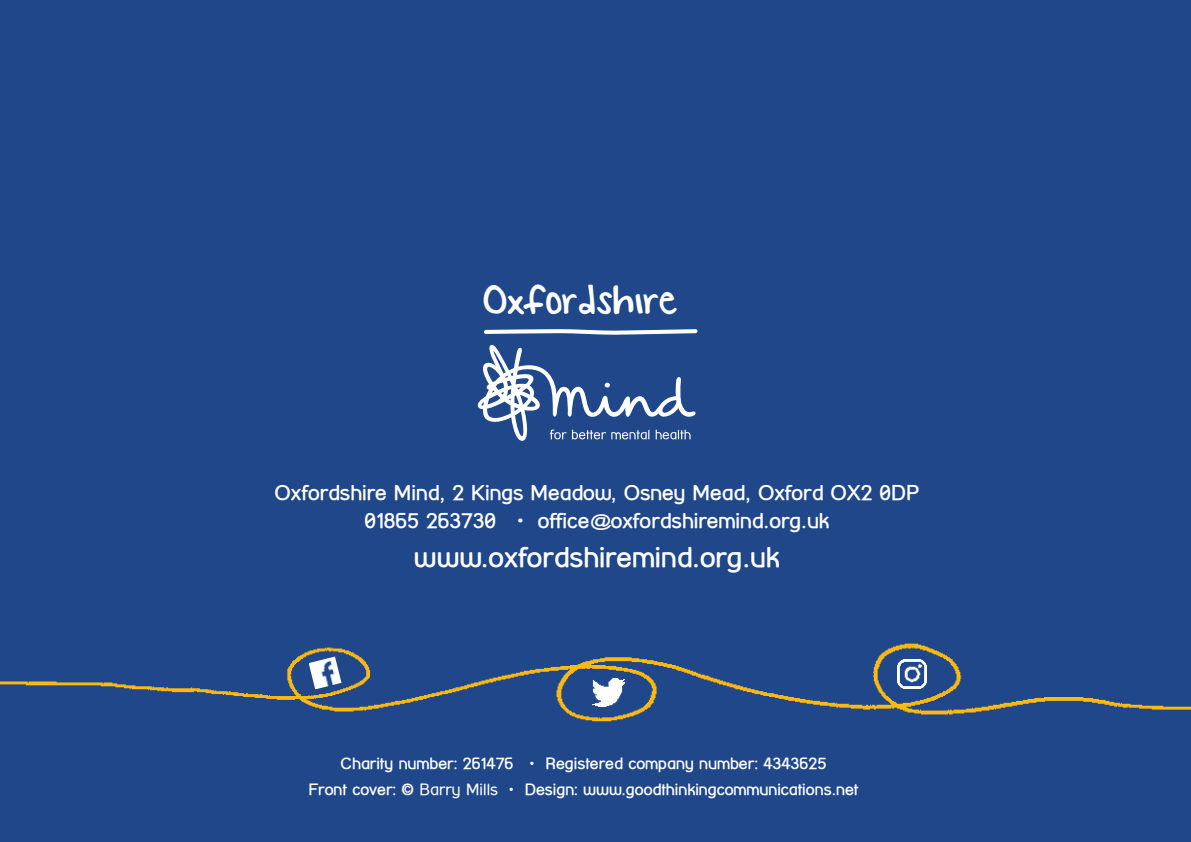
<style>
.page{position:relative;width:1191px;height:842px;background:#1f4789}
.page>*{position:absolute;margin:0;border:0;box-sizing:border-box;transform-origin:0 0}
.t1{font:46.8px "KG Small Town Southern Girl";color:#fff}
.t2{font:700 28px "Street Corner";color:#fff}
.t3{font:700 21px/28px "Street Corner";color:#fff;text-align:center}
.t4{font:700 16px/26px "Street Corner";color:#fff;text-align:center}
.s1{font-weight:400}
</style>
<div class="page">
<img style="left:0;top:643px;width:1191px;height:79px">
<img style="left:309px;top:656px;width:32px;height:33px">
<img style="left:591px;top:679px;width:34px;height:28px">
<img style="left:897px;top:659px;width:29px;height:29px">
<svg style="left:484px;top:329px;width:213px;height:6px"></svg>
<svg style="left:478px;top:344px;width:218px;height:97px"></svg>
<h1 class="t1" style="left:483px;top:274px;width:195px">Oxfordshire</h1>
<h3 class="t3" style="left:274px;top:478px;width:646px">Oxfordshire Mind, 2 Kings Meadow, Osney Mead, Oxford OX2 0DP<br>01865 263730 • office@oxfordshiremind.org.uk</h3>
<h2 class="t2" style="left:414px;top:541px;width:367px">www.oxfordshiremind.org.uk</h2>
<p class="t4" style="left:308px;top:750px;width:551px">Charity number: 261476 • Registered company number: 4343625<br>Front cover: © <span class="s1">Barry Mills</span> • Design: www.goodthinkingcommunications.net</p>
</div>
